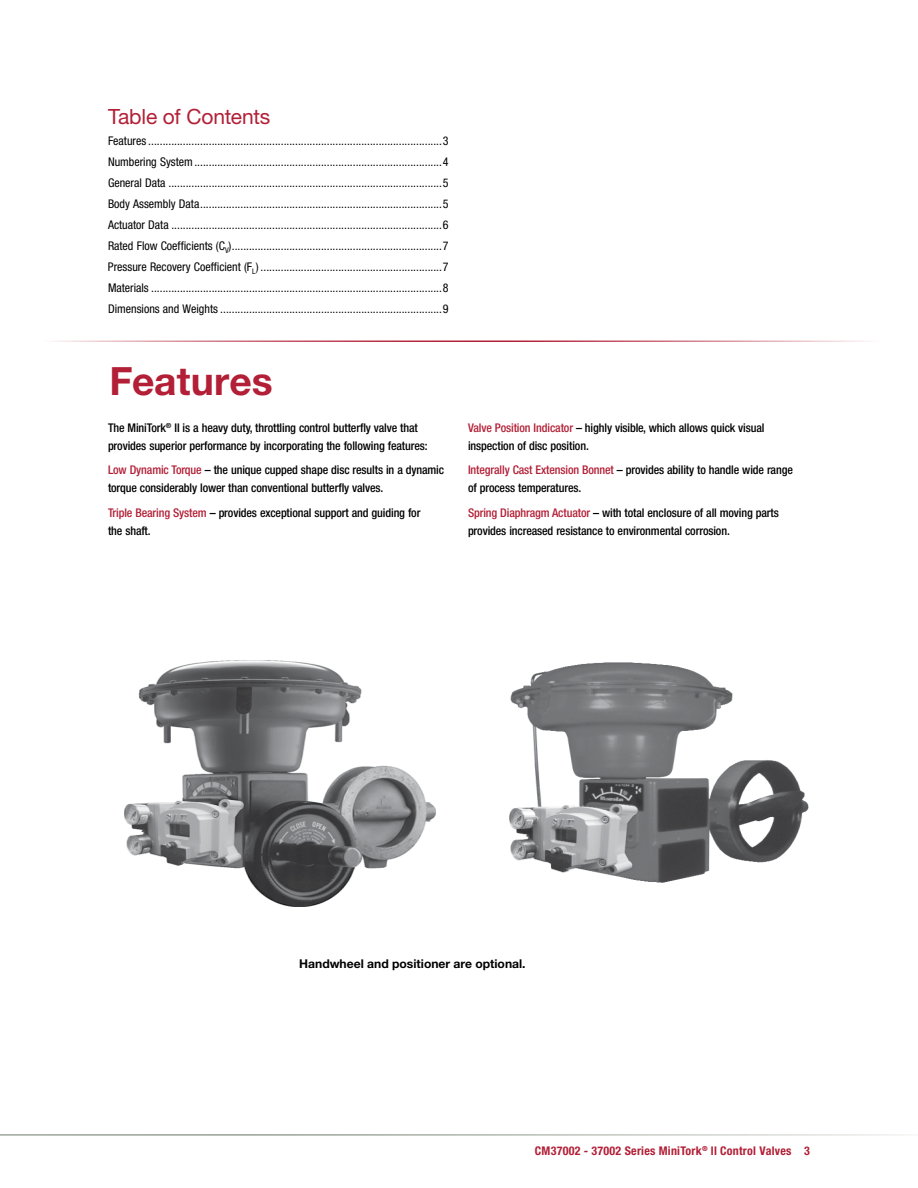
<style>
.page{position:relative;width:918px;height:1188px;background:#fff}
.page>*{position:absolute;margin:0;border:0;box-sizing:border-box;transform-origin:0 0}
.t1{font:700 39px "Helvetica Neue LT Std";color:#b21f36}
.t2{font:21px "Helvetica Neue LT Std";letter-spacing:-.01em;color:#b21f36}
.t3{font:700 12.15px "Helvetica Neue LT Std";color:#000}
.t4{font:condensed 12px/21px "Helvetica Neue LT Std";color:#000;text-align:justify}
.t5{font:500 condensed 12px/18px "Helvetica Neue LT Std";letter-spacing:-.01em;color:#000}
.t6{font:700 condensed 12px "Helvetica Neue LT Std";letter-spacing:.02em;color:#b21f36}
.s1{color:#b21f36}
</style>
<div class="page">
<hr style="left:18px;top:340px;width:880px;height:2px;background:#b21f36">
<img style="left:509px;top:662px;width:300px;height:221px">
<img style="left:125px;top:661px;width:311px;height:245px">
<h2 class="t2" style="left:108px;top:104px;width:164px">Table of Contents</h2>
<p class="t4" style="left:108px;top:130px;width:342px">Features ......................................................................................................3<br>Numbering System......................................................................................4<br>General Data ...............................................................................................5<br>Body Assembly Data....................................................................................5<br>Actuator Data ..............................................................................................6<br>Rated Flow Coefficients (C<sub>V</sub>).........................................................................7<br>Pressure Recovery Coefficient (F<sub>L</sub>) ...............................................................7<br>Materials .....................................................................................................8<br>Dimensions and Weights .............................................................................9</p>
<h1 class="t1" style="left:110px;top:357px;width:165px">Features</h1>
<p class="t5" style="left:108px;top:418px;width:321px">The MiniTork<sup>®</sup> II is a heavy duty, throttling control butterfly valve that provides superior performance by incorporating the following features:</p>
<p class="t5" style="left:108px;top:461px;width:338px"><span class="s1">Low Dynamic Torque</span> – the unique cupped shape disc results in a dynamic torque considerably lower than conventional butterfly valves.</p>
<p class="t5" style="left:108px;top:504px;width:314px"><span class="s1">Triple Bearing System</span> – provides exceptional support and guiding for the shaft.</p>
<p class="t5" style="left:468px;top:418px;width:298px"><span class="s1">Valve Position Indicator</span> – highly visible, which allows quick visual inspection of disc position.</p>
<p class="t5" style="left:468px;top:461px;width:326px"><span class="s1">Integrally Cast Extension Bonnet</span> – provides ability to handle wide range of process temperatures.</p>
<p class="t5" style="left:468px;top:504px;width:312px"><span class="s1">Spring Diaphragm Actuator</span> – with total enclosure of all moving parts provides increased resistance to environmental corrosion.</p>
<p class="t3" style="left:299px;top:956px;width:228px">Handwheel and positioner are optional.</p>
<p class="t6" style="left:535px;top:1143px;width:277px">CM37002 - 37002 Series MiniTork<sup>®</sup> ll Control Valves 3</p>
</div>
